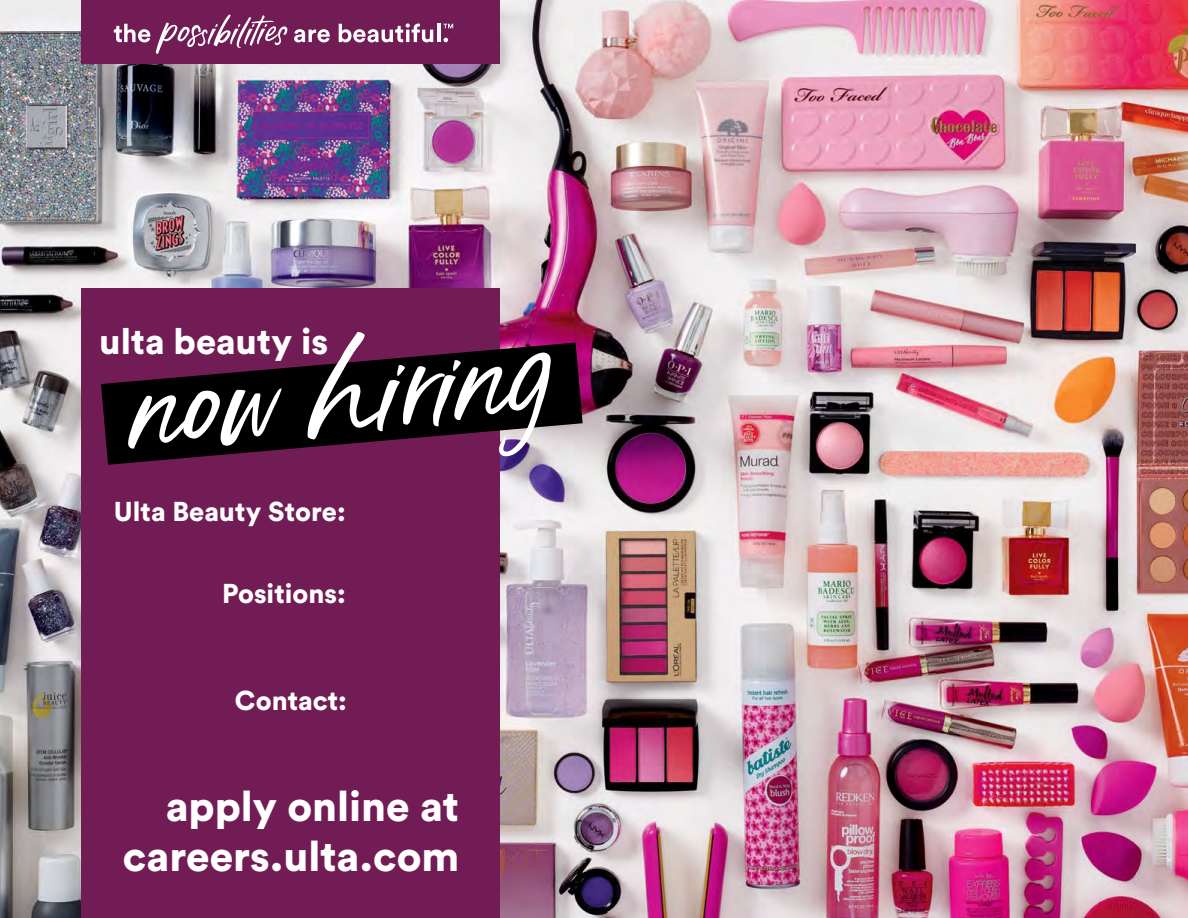
<style>
.page{position:relative;width:1188px;height:918px;background:#fff}
.page>*{position:absolute;margin:0;border:0;box-sizing:border-box;transform-origin:0 0}
.t1{font:132.3px "Hello Beautiful";color:#fff}
.t2{font:900 42px/50.4px "Circular Std";color:#fff;text-align:right}
.t3{font:900 36px "Circular Std";color:#fff}
.t4{font:900 27px "Circular Std";color:#fff}
</style>
<div class="page">
<img style="left:0;top:0;width:1188px;height:918px">
<div style="left:81px;top:288px;width:419px;height:630px;background:#711c55"></div>
<div style="left:81px;top:0;width:419px;height:64px;background:#711c55"></div>
<svg style="left:17px;top:295px;width:650px;height:217px"></svg>
<svg style="left:114px;top:24px;width:36px;height:18px"></svg>
<svg style="left:294px;top:29px;width:36px;height:13px"></svg>
<svg style="left:339px;top:23px;width:94px;height:19px"></svg>
<hr style="left:437px;top:24px;width:3px;height:18px;background:#fff">
<svg style="left:444px;top:38px;width:4px;height:4px"></svg>
<svg style="left:443px;top:24px;width:10px;height:4px"></svg>
<svg style="left:156px;top:15px;width:131px;height:39px"></svg>
<h3 class="t3" style="left:99px;top:317px;width:230px">ulta beauty is</h3>
<h1 class="t1" style="left:127px;top:334px;width:426px;rotate:-5deg">ñøw hïrïñg</h1>
<p class="t4" style="left:114px;top:494px;width:233px">Ulta Beauty Store:</p>
<p class="t4" style="left:222px;top:576px;width:125px">Positions:</p>
<p class="t4" style="left:235px;top:683px;width:114px">Contact:</p>
<h2 class="t2" style="left:123px;top:780px;width:338px">apply online at careers.ulta.com</h2>
</div>
